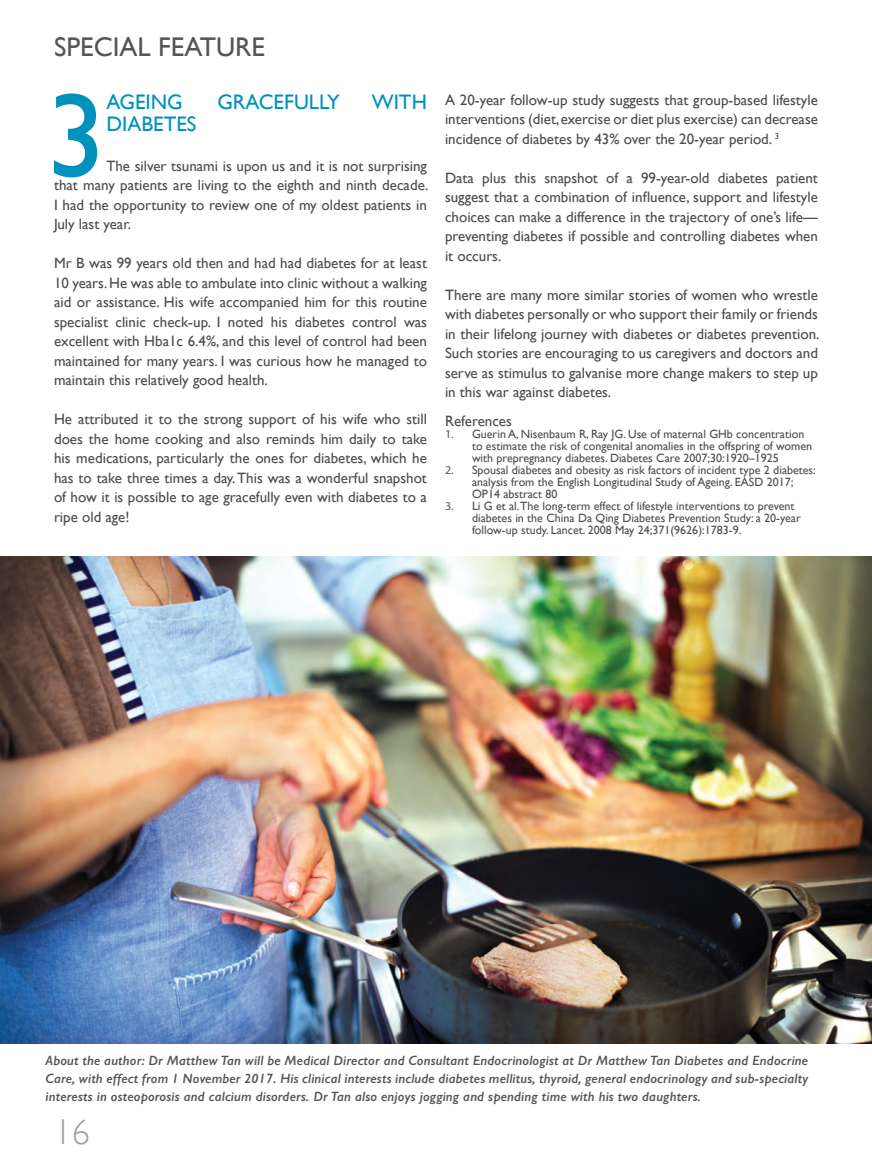
<style>
.page{position:relative;width:872px;height:1170px;background:#fff}
.page>*{position:absolute;margin:0;border:0;box-sizing:border-box;transform-origin:0 0}
.t1{font:120px "Gill Sans";color:#0091bc}
.t2{font:300 36px "Gill Sans";color:#9d9fa2}
.t3{font:27px "Gill Sans";color:#545557}
.t4{font:21px "Gill Sans";color:#0091bc}
.t5{font:15px/19.5px "Gill Sans";color:#4b4c4d;text-align:justify}
.t6{font:italic 600 13.5px/18px "Gill Sans";letter-spacing:.01em;color:#545557;text-align:justify}
.t7{font:12px/12px "Gill Sans";color:#4b4c4d}
.s1{font-family:"Myriad Pro";color:#545557}
</style>
<div class="page">
<img style="left:0;top:556px;width:872px;height:487px">
<h3 class="t3" style="left:54px;top:31px;width:212px">SPECIAL FEATURE</h3>
<h1 class="t1" style="left:46px;top:65px;width:61px">3</h1>
<h3 class="t4" style="left:106px;top:89px;width:78px">AGEING</h3>
<h3 class="t4" style="left:217px;top:89px;width:124px">GRACEFULLY</h3>
<h3 class="t4" style="left:372px;top:89px;width:57px">WITH</h3>
<h3 class="t4" style="left:106px;top:112px;width:92px">DIABETES</h3>
<p class="t5" style="left:54px;top:155px;width:376px;text-indent:52px">The silver tsunami is upon us and it is not surprising that many patients are living to the eighth and ninth decade.<br>I had the opportunity to review one of my oldest patients in July last year.</p>
<p class="t5" style="left:54px;top:253px;width:374px">Mr B was 99 years old then and had had diabetes for at least 10 years. He was able to ambulate into clinic without a walking aid or assistance. His wife accompanied him for this routine specialist clinic check-up. I noted his diabetes control was excellent with Hba1c 6.4%, and this level of control had been maintained for many years. I was curious how he managed to maintain this relatively good health.</p>
<p class="t5" style="left:54px;top:409px;width:374px">He attributed it to the strong support of his wife who still does the home cooking and also reminds him daily to take his medications, particularly the ones for diabetes, which he has to take three times a day. This was a wonderful snapshot of how it is possible to age gracefully even with diabetes to a ripe old age!</p>
<p class="t5" style="left:445px;top:90px;width:374px">A 20-year follow-up study suggests that group-based lifestyle interventions (diet, exercise or diet plus exercise) can decrease incidence of diabetes by 43% over the 20-year period. <sup>3</sup></p>
<p class="t5" style="left:445px;top:168px;width:374px">Data plus this snapshot of a 99-year-old diabetes patient suggest that a combination of influence, support and lifestyle choices can make a difference in the trajectory of one’s life— preventing diabetes if possible and controlling diabetes when it occurs.</p>
<p class="t5" style="left:445px;top:285px;width:376px">There are many more similar stories of women who wrestle with diabetes personally or who support their family or friends in their lifelong journey with diabetes or diabetes prevention.<br>Such stories are encouraging to us caregivers and doctors and serve as stimulus to galvanise more change makers to step up in this war against diabetes.</p>
<p class="t5" style="left:445px;top:411px;width:68px">References</p>
<p class="t7" style="left:472px;top:428px;width:342px;text-indent:-27px"><span class="s1">1.</span> Guerin A, Nisenbaum R, Ray JG. Use of maternal GHb concentration to estimate the risk of congenital anomalies in the offspring of women with prepregnancy diabetes. Diabetes Care 2007;30:1920–1925</p>
<p class="t7" style="left:472px;top:464px;width:345px;text-indent:-27px"><span class="s1">2.</span> Spousal diabetes and obesity as risk factors of incident type 2 diabetes: analysis from the English Longitudinal Study of Ageing. EASD 2017;<br>OP14 abstract 80</p>
<p class="t7" style="left:472px;top:500px;width:330px;text-indent:-27px"><span class="s1">3.</span> Li G et al.The long-term effect of lifestyle interventions to prevent diabetes in the China Da Qing Diabetes Prevention Study: a 20-year follow-up study. Lancet. 2008 May 24;371(9626):1783-9.</p>
<p class="t6" style="left:46px;top:1051px;width:764px">About the author: Dr Matthew Tan will be Medical Director and Consultant Endocrinologist at Dr Matthew Tan Diabetes and Endocrine Care, with effect from 1 November 2017. His clinical interests include diabetes mellitus, thyroid, general endocrinology and sub-specialty interests in osteoporosis and calcium disorders. Dr Tan also enjoys jogging and spending time with his two daughters.</p>
<h2 class="t2" style="left:54px;top:1103px;width:37px">16</h2>
</div>
